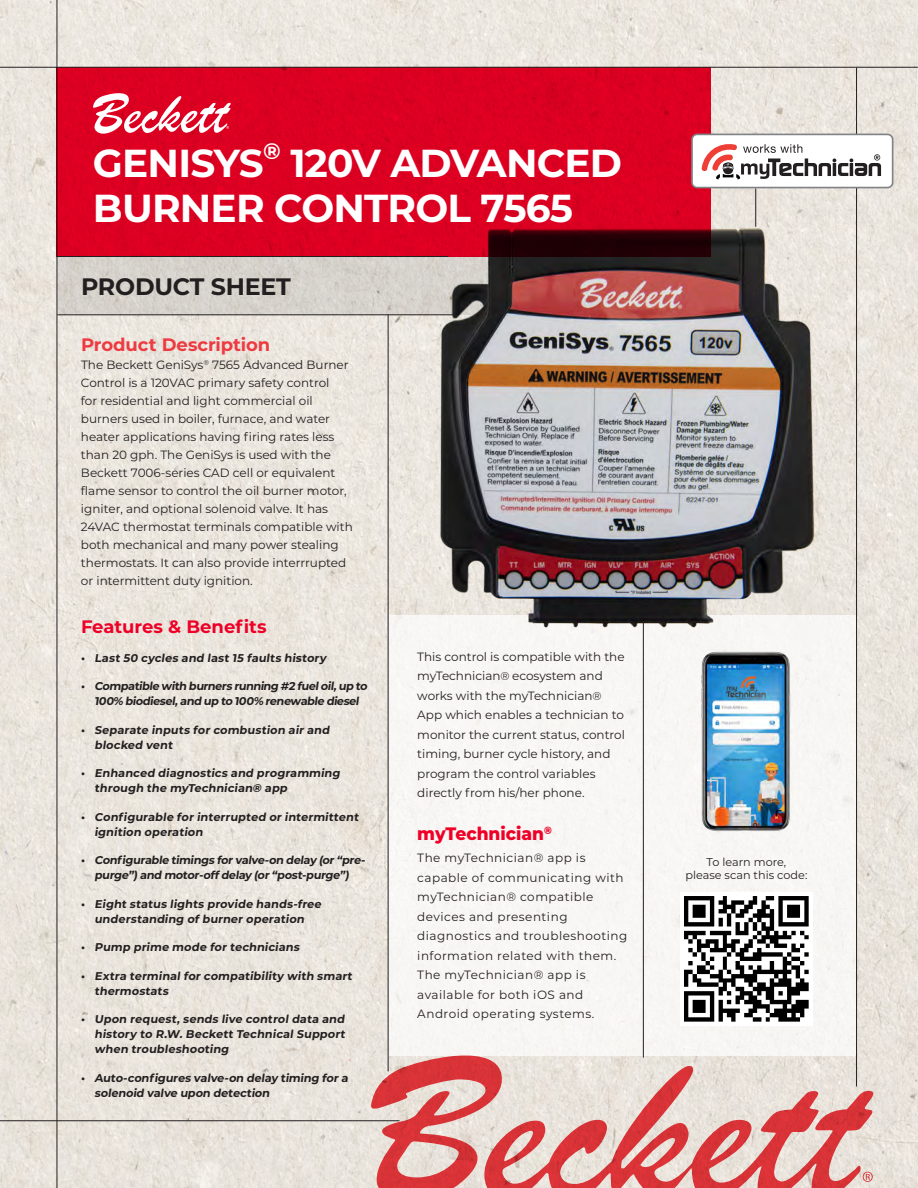
<style>
.page{position:relative;width:918px;height:1188px;background:#fff}
.page>*{position:absolute;margin:0;border:0;box-sizing:border-box;transform-origin:0 0}
.t1{font:700 39px/44.2px "Montserrat";letter-spacing:-.02em;color:#fff}
.t2{font:700 23.85px "Montserrat";letter-spacing:-.01em;color:#231f20}
.t3{font:700 22.5px "Montserrat";color:#fff}
.t4{font:700 18px "Montserrat";letter-spacing:-.005em;color:#ee3a41}
.t5{font:700 18px "Montserrat";color:#ef0027}
.t6{font:800 18px "Montserrat";color:#ef0027;scale:.95 1}
.t7{font:12px/18px "Montserrat";color:#231f20}
.t8{font:12px/19.5px "Montserrat";letter-spacing:.04em;color:#231f20}
.t9{font:700 11.25px/15px "Montserrat";color:#231f20}
.t10{font:11.25px/13.5px "Montserrat";color:#231f20;text-align:center}
.s1{font-size:11.25px}
</style>
<div class="page">
<img style="left:0;top:0;width:918px;height:1188px">
<div style="left:388px;top:616px;width:468px;height:440px;background:#f8f6f4"></div>
<img style="left:390px;top:188px;width:459px;height:461px">
<svg style="left:58px;top:256px;width:434px;height:58px;background:#cdc9c3"></svg>
<svg style="left:370px;top:1039px;width:132px;height:149px;background:#e29997"></svg>
<svg style="left:484px;top:1066px;width:392px;height:122px;background:#e2a8a5"></svg>
<svg style="left:863px;top:1172px;width:10px;height:10px"></svg>
<hr style="left:57px;top:0;width:1px;height:1188px;background:#231f20">
<svg style="left:57px;top:68px;width:654px;height:188px;background:#d2001f"></svg>
<hr style="left:0;top:67px;width:918px;height:1px;background:#231f20">
<hr style="left:0;top:1120px;width:399px;height:1px;background:#231f20">
<hr style="left:57px;top:256px;width:391px;height:1px;background:#231f20">
<hr style="left:57px;top:315px;width:399px;height:1px;background:#231f20">
<hr style="left:856px;top:68px;width:1px;height:1018px;background:#231f20">
<hr style="left:643px;top:622px;width:1px;height:436px;background:#231f20">
<svg style="left:93px;top:93px;width:138px;height:41px"></svg>
<hr style="left:388px;top:314px;width:1px;height:757px;background:#231f20">
<img style="left:683px;top:647px;width:137px;height:186px">
<img style="left:680px;top:893px;width:133px;height:132px">
<div style="left:692px;top:134px;width:201px;height:54px;background:#fff;border-radius:5px"></div>
<div style="left:691px;top:134px;width:202px;height:54px;border:2px solid #808285;border-radius:5px"></div>
<svg style="left:702px;top:144px;width:179px;height:35px"></svg>
<h1 class="t1" style="left:93px;top:139px;width:172px">GENISYS</h1>
<h3 class="t3" style="left:263px;top:135px;width:19px">®</h3>
<h1 class="t1" style="left:93px;top:139px;width:531px;text-indent:197px">120V ADVANCED<br>BURNER CONTROL 7565</h1>
<h2 class="t2" style="left:81px;top:269px;width:211px">PRODUCT SHEET</h2>
<h3 class="t4" style="left:81px;top:331px;width:191px">Product Description</h3>
<p class="t7" style="left:81px;top:355px;width:273px">The Beckett GeniSys<sup>®</sup> 7565 Advanced Burner Control is a 120VAC primary safety control<br>for residential and light commercial oil burners used in boiler, furnace, and water heater applications having firing rates less than 20 gph. The GeniSys is used with the Beckett 7006-series CAD cell or equivalent flame sensor to control the oil burner motor, igniter, and optional solenoid valve. It has 24VAC thermostat terminals compatible with both mechanical and many power stealing thermostats. It can also provide interrrupted or intermittent duty ignition.</p>
<h3 class="t5" style="left:81px;top:614px;width:187px">Features &amp; Benefits</h3>
<p class="t9" style="left:81px;top:649px;width:247px">• Last 50 cycles and last 15 faults history</p>
<p class="t9" style="left:81px;top:678px;width:290px;text-align:center">• Compatible with burners running #2 fueloil,up to<br>100% biodiesel,and up to 100% renewable diesel</p>
<p class="t9" style="left:94px;top:721px;width:239px;text-indent:-13px">• Separate inputs for combustion air and blocked vent</p>
<p class="t9" style="left:94px;top:765px;width:249px;text-indent:-13px">• Enhanced diagnostics and programming through the myTechnician® app</p>
<p class="t9" style="left:94px;top:808px;width:268px;text-indent:-13px">• Configurable for interrupted or intermittent ignition operation</p>
<p class="t9" style="left:81px;top:852px;width:288px;text-align:center">• Configurable timings forvalve-on delay (or“pre&shy;purge”)and motor-offdelay (or“post-purge”)</p>
<p class="t9" style="left:81px;top:895px;width:244px;text-align:center">• Eight status lights provide hands-free understanding of burner operation</p>
<p class="t9" style="left:81px;top:939px;width:222px">• Pump prime mode for technicians</p>
<p class="t9" style="left:94px;top:967px;width:261px;text-indent:-13px">• Extra terminal for compatibility with smart thermostats</p>
<p class="t9" style="left:94px;top:1011px;width:254px;text-align:justify;text-indent:-13px">• Upon request, sends live control data and history to R.W. Beckett Technical Support when troubleshooting</p>
<p class="t9" style="left:94px;top:1069px;width:257px;text-indent:-13px">• Auto-configures valve-on delay timing for a solenoid valve upon detection</p>
<p class="t7" style="left:417px;top:646px;width:209px;line-height:19.5px">This control is compatible with the myTechnician<span class="s1">®</span> ecosystem and works with the myTechnician<span class="s1">®<br></span>App which enables a technician to monitor the current status, control timing, burner cycle history, and program the control variables directly from his/her phone.</p>
<h3 class="t6" style="left:417px;top:820px;width:143px">myTechnician<sup>®</sup></h3>
<p class="t8" style="left:417px;top:848px;width:212px">The myTechnician® app is capable of communicating with myTechnician® compatible devices and presenting diagnostics and troubleshooting information related with them.<br>The myTechnician® app is available for both iOS and<br>Android operating systems.</p>
<p class="t10" style="left:685px;top:854px;width:123px">To learn more,<br>please scan this code:</p>
</div>
